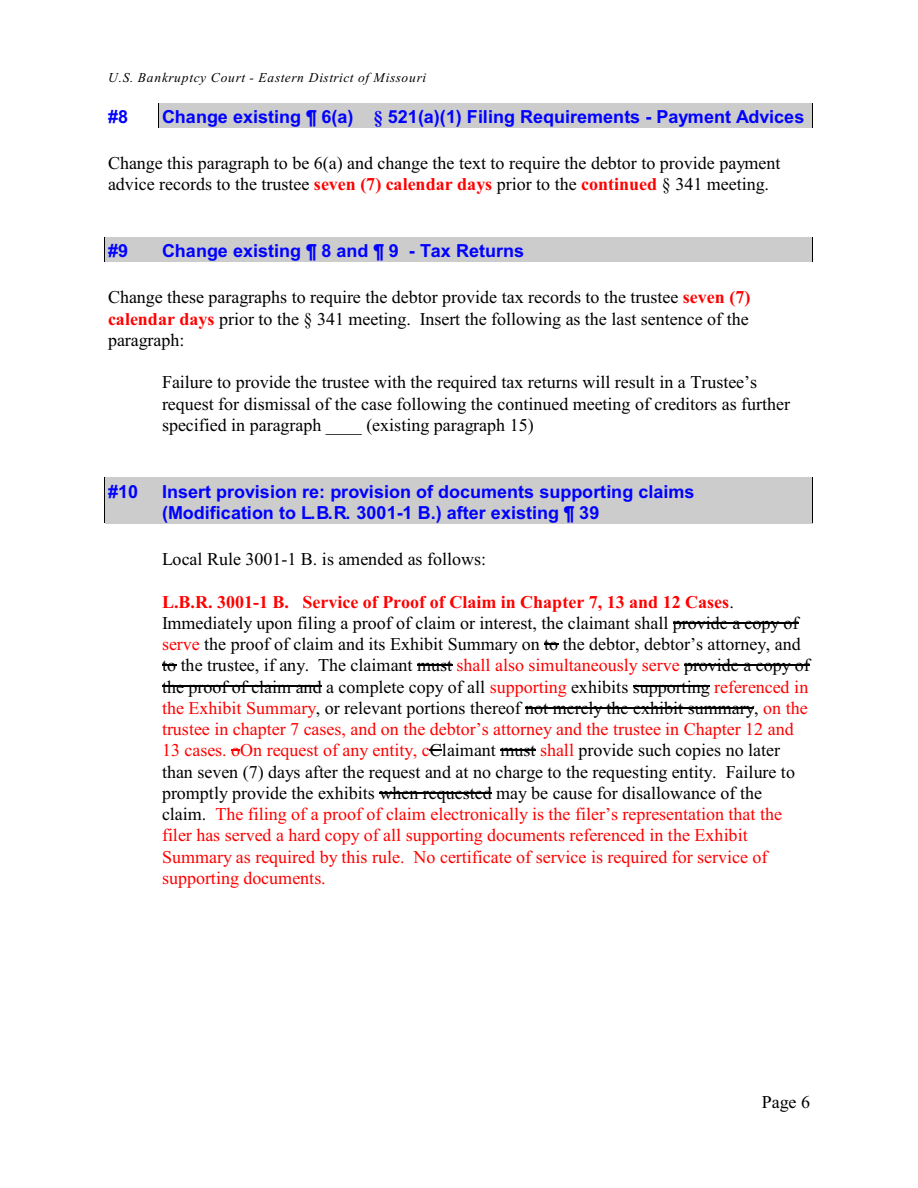
<style>
.page{position:relative;width:918px;height:1188px;background:#fff}
.page>*{position:absolute;margin:0;border:0;box-sizing:border-box;transform-origin:0 0}
.t1{font:18px/21.3px "Times New Roman";color:#000}
.t2{font:700 18px/21.6px "Arial";color:#00f}
.t3{font:italic 13.5px "Times New Roman";letter-spacing:.04em;color:#000}
.s1{font-family:"Times New Roman"}
.s2{font-weight:700;color:#f00}
.s3{color:#f00}
</style>
<div class="page">
<div style="left:159px;top:103px;width:654px;height:24px;background:#ccc"></div>
<div style="left:105px;top:237px;width:708px;height:24px;background:#ccc"></div>
<div style="left:105px;top:478px;width:708px;height:46px;background:#ccc"></div>
<hr style="left:673px;top:622px;width:125px;height:1px;background:#000">
<svg style="left:544px;top:643px;width:14px;height:1px"></svg>
<svg style="left:162px;top:665px;width:14px;height:1px"></svg>
<hr style="left:417px;top:665px;width:35px;height:1px;background:#000">
<hr style="left:684px;top:665px;width:126px;height:1px;background:#000">
<hr style="left:162px;top:686px;width:160px;height:1px;background:#000">
<hr style="left:633px;top:686px;width:77px;height:1px;background:#000">
<hr style="left:525px;top:707px;width:229px;height:1px;background:#000">
<svg style="left:430px;top:750px;width:12px;height:1px"></svg>
<hr style="left:500px;top:750px;width:36px;height:1px;background:#000">
<hr style="left:380px;top:792px;width:112px;height:1px;background:#000">
<p class="t3" style="left:108px;top:72px;width:320px">U.S. Bankruptcy Court - Eastern District of Missouri</p>
<p class="t2" style="left:108px;top:108px;width:22px">#8</p>
<p class="t2" style="left:162px;top:108px;width:644px">Change existing ¶ 6(a) <span class="s1">§</span> 521(a)(1) Filing Requirements - Payment Advices</p>
<p class="t1" style="left:108px;top:154px;width:674px">Change this paragraph to be 6(a) and change the text to require the debtor to provide payment advice records to the trustee <span class="s2">seven (7) calendar days</span> prior to the <span class="s2">continued</span> § 341 meeting.</p>
<p class="t2" style="left:108px;top:242px;width:22px">#9</p>
<p class="t2" style="left:162px;top:242px;width:364px">Change existing ¶ 8 and ¶ 9 - Tax Returns</p>
<p class="t1" style="left:108px;top:288px;width:644px;text-align:justify">Change these paragraphs to require the debtor provide tax records to the trustee <span class="s2">seven (7) calendar days</span> prior to the § 341 meeting. Insert the following as the last sentence of the paragraph:</p>
<p class="t1" style="left:162px;top:373px;width:630px">Failure to provide the trustee with the required tax returns will result in a Trustee’s request for dismissal of the case following the continued meeting of creditors as further specified in paragraph ____ (existing paragraph 15)</p>
<p class="t2" style="left:108px;top:482px;width:32px">#10</p>
<p class="t2" style="left:162px;top:482px;width:534px">Insert provision re: provision of documents supporting claims (Modification to L.B.R. 3001-1 B.) after existing ¶ 39</p>
<p class="t1" style="left:162px;top:550px;width:326px">Local Rule 3001-1 B. is amended as follows:</p>
<p class="t1" style="left:162px;top:593px;width:649px"><span class="s2">L.B.R. 3001-1 B. Service of Proof of Claim in Chapter 7, 13 and 12 Cases</span>.<br>Immediately upon filing a proof of claim or interest, the claimant shall provide a copy of <span class="s3">serve</span> the proof of claim and its Exhibit Summary on to the debtor, debtor’s attorney, and to the trustee, if any. The claimant must <span class="s3">shall also simultaneously serve</span> provide a copy of the proof of claim and a complete copy of all <span class="s3">supporting</span> exhibits supporting <span class="s3">referenced in the Exhibit Summary</span>, or relevant portions thereof not merely the exhibit summary, <span class="s3">on the trustee in chapter 7 cases, and on the debtor’s attorney and the trustee in Chapter 12 and 13 cases. oOn request of any entity, c</span>Claimant must <span class="s3">shall</span> provide such copies no later than seven (7) days after the request and at no charge to the requesting entity. Failure to promptly provide the exhibits when requested may be cause for disallowance of the claim. <span class="s3">The filing of a proof of claim electronically is the filer’s representation that the filer has served a hard copy of all supporting documents referenced in the Exhibit Summary as required by this rule. No certificate of service is required for service of supporting documents.</span></p>
<p class="t1" style="left:762px;top:1093px;width:50px">Page 6</p>
</div>
